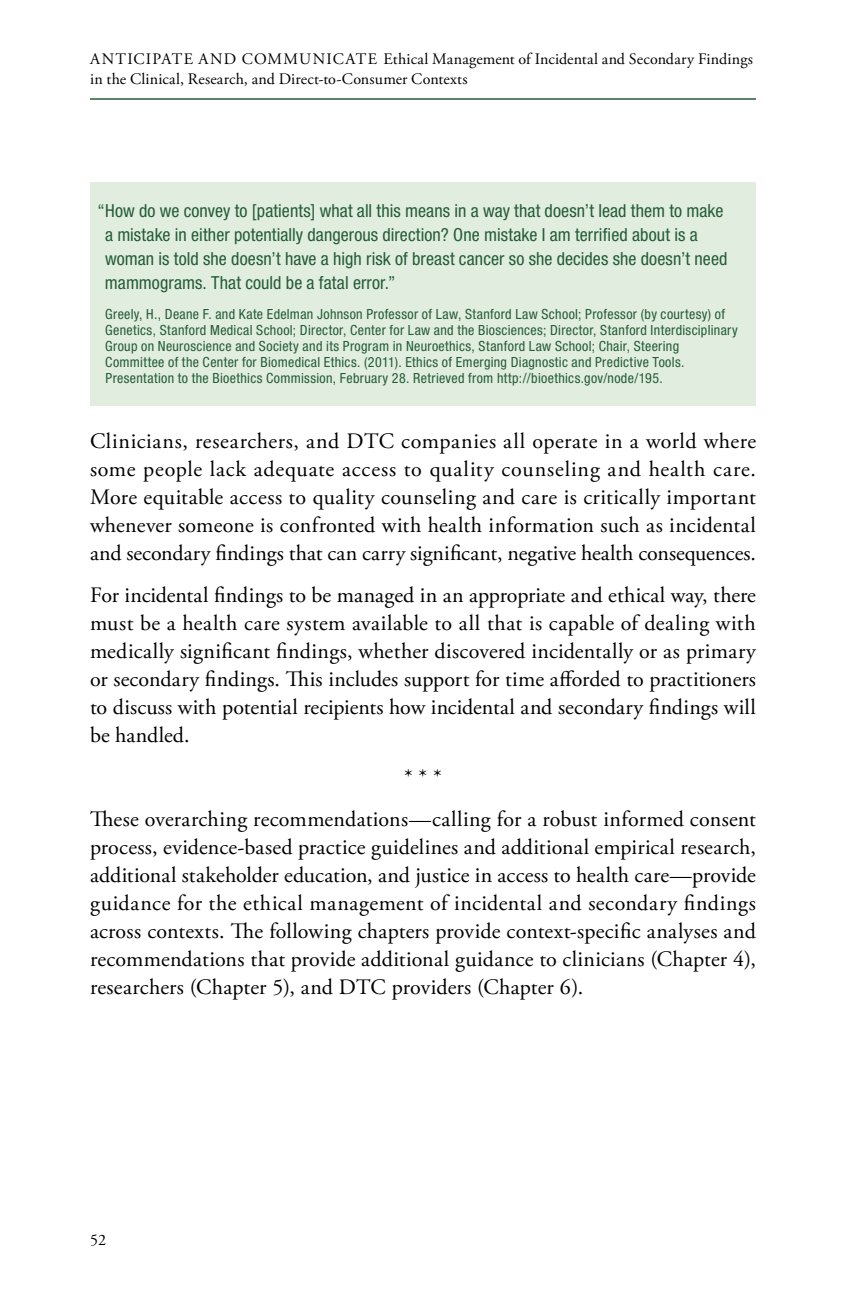
<style>
.page{position:relative;width:864px;height:1296px;background:#fff}
.page>*{position:absolute;margin:0;border:0;box-sizing:border-box;transform-origin:0 0}
.Body{font:22px/28px "Adobe Garamond Pro";color:#000;text-align:justify}
.Sidebar_Body{font:condensed 18px/24px "Helvetica Neue LT Std";letter-spacing:.005em;color:#245d38}
.t1{font:16px/19.8px "Adobe Garamond Pro";letter-spacing:.015em;color:#000}
.Caption__Sidebar{font:condensed 14px/16px "Helvetica Neue LT Std";letter-spacing:.025em;color:#245d38}
</style>
<div class="page">
<hr style="left:90px;top:98px;width:666px;height:2px;background:#245d38">
<div style="left:90px;top:182px;width:666px;height:224px;background:#e1edde"></div>
<p class="t1" style="left:90px;top:50px;width:665px">ANTICIPATE AND COMMUNICATE Ethical Management of Incidental and Secondary Findings in the Clinical, Research, and Direct-to-Consumer Contexts</p>
<p class="Sidebar_Body" style="left:105px;top:198px;width:624px;text-indent:-7px">“How do we convey to [patients] what all this means in a way that doesn’t lead them to make a mistake in either potentially dangerous direction? One mistake I am terrified about is a woman is told she doesn’t have a high risk of breast cancer so she decides she doesn’t need mammograms. That could be a fatal error.”</p>
<p class="Caption__Sidebar" style="left:105px;top:306px;width:634px">Greely, H., Deane F. and Kate Edelman Johnson Professor of Law, Stanford Law School; Professor (by courtesy) of Genetics, Stanford Medical School; Director, Center for Law and the Biosciences; Director, Stanford Interdisciplinary Group on Neuroscience and Society and its Program in Neuroethics, Stanford Law School; Chair, Steering Committee of the Center for Biomedical Ethics. (2011). Ethics of Emerging Diagnostic and Predictive Tools.<br>Presentation to the Bioethics Commission, February 28. Retrieved from http://bioethics.gov/node/195.</p>
<p class="Body" style="left:90px;top:428px;width:668px">Clinicians, researchers, and DTC companies all operate in a world where some people lack adequate access to quality counseling and health care.<br>More equitable access to quality counseling and care is critically important whenever someone is confronted with health information such as incidental and secondary findings that can carry significant, negative health consequences.</p>
<p class="Body" style="left:90px;top:582px;width:667px">For incidental findings to be managed in an appropriate and ethical way, there must be a health care system available to all that is capable of dealing with medically significant findings, whether discovered incidentally or as primary or secondary findings. This includes support for time afforded to practitioners to discuss with potential recipients how incidental and secondary findings will be handled.</p>
<p class="Body" style="left:404px;top:764px;width:39px">* * *</p>
<p class="Body" style="left:90px;top:806px;width:668px">These overarching recommendations—calling for a robust informed consent process, evidence-based practice guidelines and additional empirical research, additional stakeholder education, and justice in access to health care—provide guidance for the ethical management of incidental and secondary findings across contexts. The following chapters provide context-specific analyses and recommendations that provide additional guidance to clinicians (Chapter 4), researchers (Chapter 5), and DTC providers (Chapter 6).</p>
<p class="t1" style="left:90px;top:1230px;width:17px">52</p>
</div>
